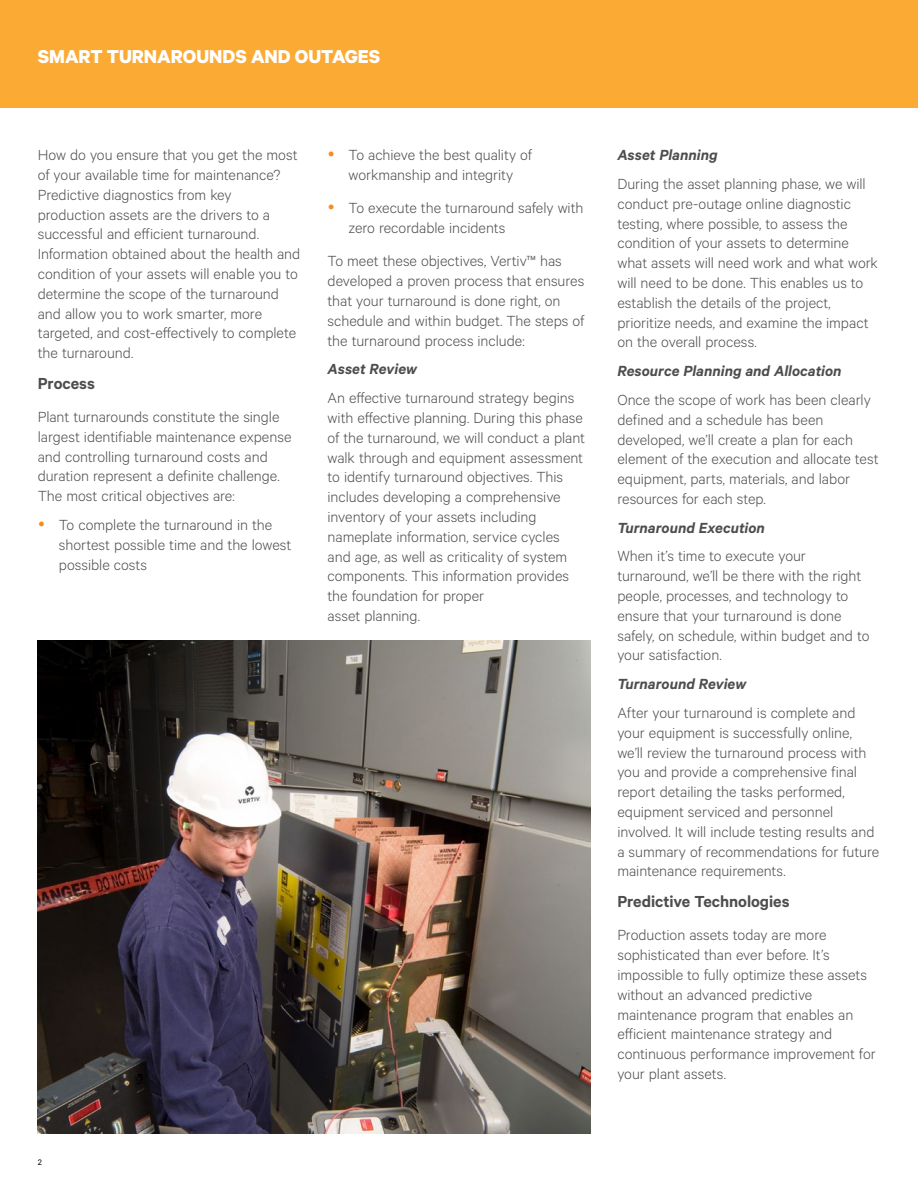
<style>
.page{position:relative;width:918px;height:1188px;background:#fff}
.page>*{position:absolute;margin:0;border:0;box-sizing:border-box;transform-origin:0 0}
.t1{font:700 21px "Calibre";color:#fff}
.t2{font:600 18px "Calibre";color:#4d4d4f}
.t3{font:300 16.5px/19.8px "Calibre";color:#4d4d4f}
.t4{font:italic 600 16.5px "Calibre";color:#4d4d4f}
.t5{font:9px "Calibre";color:#000}
</style>
<div class="page">
<div style="left:0;top:0;width:918px;height:108px;background:#fbaa34"></div>
<img style="left:38px;top:641px;width:552px;height:493px">
<p class="t1" style="left:38px;top:43px;width:344px">SMART TURNAROUNDS AND OUTAGES</p>
<p class="t3" style="left:38px;top:144px;width:264px">How do you ensure that you get the most of your available time for maintenance?<br>Predictive diagnostics from key production assets are the drivers to a successful and efficient turnaround.<br>Information obtained about the health and condition of your assets will enable you to determine the scope of the turnaround and allow you to work smarter, more targeted, and cost-effectively to complete the turnaround.</p>
<p class="t2" style="left:38px;top:372px;width:59px">Process</p>
<p class="t3" style="left:38px;top:406px;width:255px">Plant turnarounds constitute the single largest identifiable maintenance expense and controlling turnaround costs and duration represent a definite challenge.<br>The most critical objectives are:</p>
<p class="t3" style="left:59px;top:514px;width:234px">To complete the turnaround in the shortest possible time and the lowest possible costs</p>
<p class="t3" style="left:349px;top:144px;width:185px">To achieve the best quality of workmanship and integrity</p>
<p class="t3" style="left:349px;top:197px;width:236px">To execute the turnaround safely with zero recordable incidents</p>
<p class="t3" style="left:328px;top:251px;width:258px">To meet these objectives, Vertiv™ has developed a proven process that ensures that your turnaround is done right, on schedule and within budget. The steps of the turnaround process include:</p>
<p class="t4" style="left:328px;top:359px;width:91px">Asset Review</p>
<p class="t3" style="left:328px;top:387px;width:259px">An effective turnaround strategy begins with effective planning. During this phase of the turnaround, we will conduct a plant walk through and equipment assessment to identify turnaround objectives. This includes developing a comprehensive inventory of your assets including nameplate information, service cycles and age, as well as criticality of system components. This information provides the foundation for proper<br>asset planning.</p>
<p class="t5" style="left:38px;top:1157px;width:6px">2</p>
<p class="t4" style="left:617px;top:145px;width:102px">Asset Planning</p>
<p class="t3" style="left:617px;top:173px;width:262px">During the asset planning phase, we will conduct pre-outage online diagnostic testing, where possible, to assess the condition of your assets to determine what assets will need work and what work will need to be done. This enables us to establish the details of the project, prioritize needs, and examine the impact on the overall process.</p>
<p class="t4" style="left:617px;top:361px;width:226px">Resource Planning and Allocation</p>
<p class="t3" style="left:617px;top:389px;width:263px">Once the scope of work has been clearly defined and a schedule has been developed, we’ll create a plan for each element of the execution and allocate test equipment, parts, materials, and labor resources for each step.</p>
<p class="t4" style="left:617px;top:518px;width:149px">Turnaround Execution</p>
<p class="t3" style="left:617px;top:546px;width:254px">When it’s time to execute your turnaround, we’ll be there with the right people, processes, and technology to ensure that your turnaround is done safely, on schedule, within budget and to your satisfaction.</p>
<p class="t4" style="left:617px;top:674px;width:131px">Turnaround Review</p>
<p class="t3" style="left:617px;top:702px;width:263px">After your turnaround is complete and your equipment is successfully online, we’ll review the turnaround process with you and provide a comprehensive final report detailing the tasks performed, equipment serviced and personnel involved. It will include testing results and a summary of recommendations for future maintenance requirements.</p>
<p class="t2" style="left:617px;top:891px;width:174px">Predictive Technologies</p>
<p class="t3" style="left:617px;top:925px;width:260px">Production assets today are more sophisticated than ever before. It’s impossible to fully optimize these assets without an advanced predictive maintenance program that enables an efficient maintenance strategy and continuous performance improvement for your plant assets.</p>
</div>
